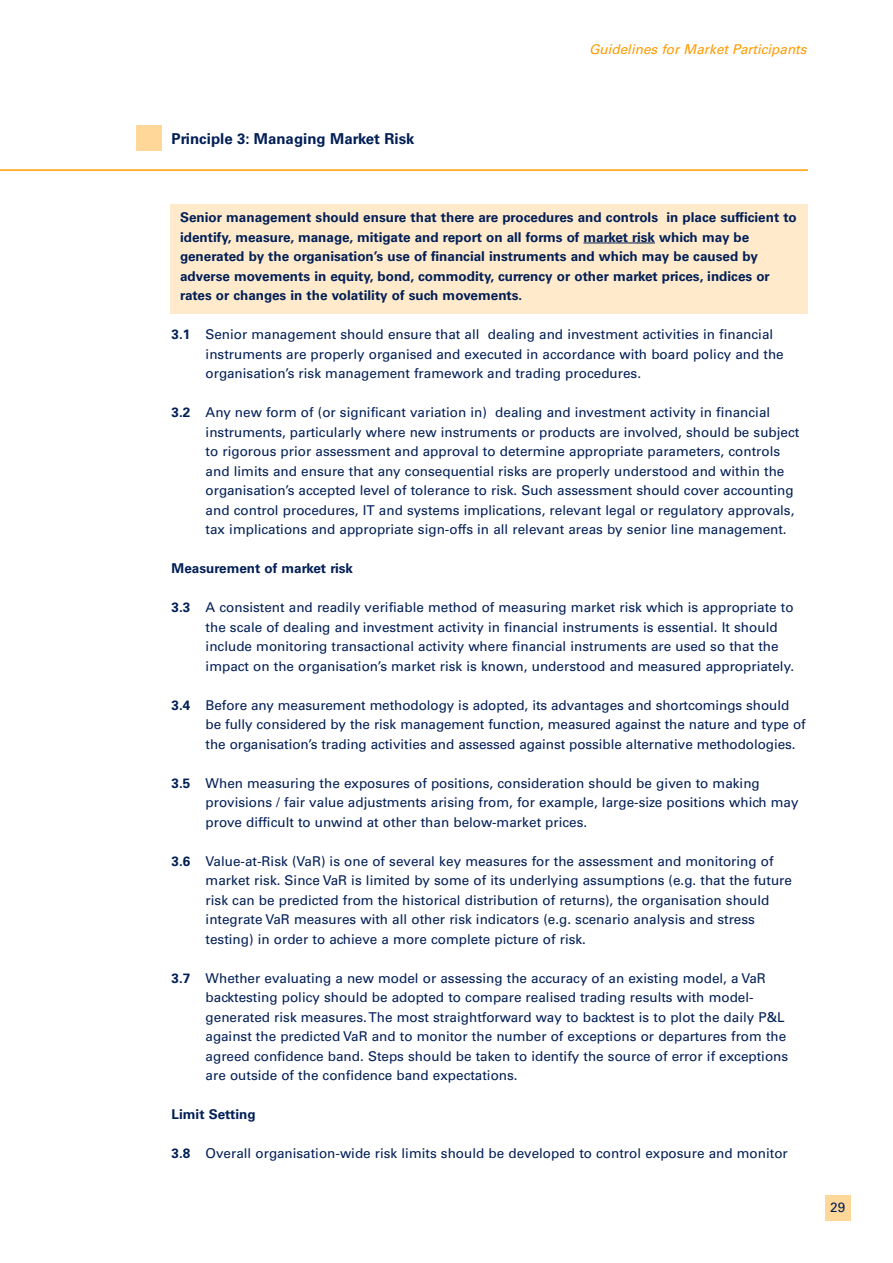
<style>
.page{position:relative;width:893px;height:1263px;background:#fff}
.page>*{position:absolute;margin:0;border:0;box-sizing:border-box;transform-origin:0 0}
.t1{font:700 15px "Univers";color:#001e56}
.t2{font:13.5px/19.5px "Univers";color:#001e56}
.t3{font:700 13.5px/19.5px "Univers";color:#001e56}
.t4{font:italic 13.5px "Univers";color:#ff9b00}
.s1{font-weight:700}
</style>
<div class="page">
<div style="left:170px;top:204px;width:638px;height:110px;background:#ffebcc"></div>
<svg style="left:583px;top:243px;width:72px;height:1px"></svg>
<hr style="left:0;top:169px;width:808px;height:2px;background:#ff9b00">
<div style="left:136px;top:125px;width:26px;height:26px;background:#ffd799"></div>
<div style="left:825px;top:1195px;width:25px;height:25px;background:#ffd799"></div>
<p class="t4" style="left:589px;top:44px;width:219px">Guidelines for Market Participants</p>
<p class="t1" style="left:172px;top:133px;width:244px">Principle 3: Managing Market Risk</p>
<p class="t3" style="left:180px;top:209px;width:618px">Senior management should ensure that there are procedures and controls in place sufficient to identify, measure, manage, mitigate and report on all forms of market risk which may be generated by the organisation’s use of financial instruments and which may be caused by adverse movements in equity, bond, commodity, currency or other market prices, indices or rates or changes in the volatility of such movements.</p>
<p class="t2" style="left:206px;top:326px;width:580px;text-indent:-34px"><span class="s1">3.1</span> Senior management should ensure that all dealing and investment activities in financial instruments are properly organised and executed in accordance with board policy and the organisation’s risk management framework and trading procedures.</p>
<p class="t2" style="left:206px;top:404px;width:595px;text-indent:-34px"><span class="s1">3.2</span> Any new form of (or significant variation in) dealing and investment activity in financial instruments, particularly where new instruments or products are involved, should be subject to rigorous prior assessment and approval to determine appropriate parameters, controls and limits and ensure that any consequential risks are properly understood and within the organisation’s accepted level of tolerance to risk. Such assessment should cover accounting and control procedures, IT and systems implications, relevant legal or regulatory approvals, tax implications and appropriate sign-offs in all relevant areas by senior line management.</p>
<p class="t3" style="left:172px;top:560px;width:183px">Measurement of market risk</p>
<p class="t2" style="left:206px;top:599px;width:590px;text-indent:-34px"><span class="s1">3.3</span> A consistent and readily verifiable method of measuring market risk which is appropriate to the scale of dealing and investment activity in financial instruments is essential. It should include monitoring transactional activity where financial instruments are used so that the impact on the organisation’s market risk is known, understood and measured appropriately.</p>
<p class="t2" style="left:206px;top:696px;width:601px;text-indent:-34px"><span class="s1">3.4</span> Before any measurement methodology is adopted, its advantages and shortcomings should be fully considered by the risk management function, measured against the nature and type of the organisation’s trading activities and assessed against possible alternative methodologies.</p>
<p class="t2" style="left:206px;top:774px;width:595px;text-indent:-34px"><span class="s1">3.5</span> When measuring the exposures of positions, consideration should be given to making provisions / fair value adjustments arising from, for example, large-size positions which may prove difficult to unwind at other than below-market prices.</p>
<p class="t2" style="left:206px;top:852px;width:588px;text-indent:-34px"><span class="s1">3.6</span> Value-at-Risk (VaR) is one of several key measures for the assessment and monitoring of market risk. Since VaR is limited by some of its underlying assumptions (e.g. that the future risk can be predicted from the historical distribution of returns), the organisation should integrate VaR measures with all other risk indicators (e.g. scenario analysis and stress testing) in order to achieve a more complete picture of risk.</p>
<p class="t2" style="left:206px;top:969px;width:584px;text-indent:-34px"><span class="s1">3.7</span> Whether evaluating a new model or assessing the accuracy of an existing model, a VaR backtesting policy should be adopted to compare realised trading results with model&shy;generated risk measures. The most straightforward way to backtest is to plot the daily P&amp;L against the predicted VaR and to monitor the number of exceptions or departures from the agreed confidence band. Steps should be taken to identify the source of error if exceptions are outside of the confidence band expectations.</p>
<p class="t3" style="left:172px;top:1106px;width:86px">Limit Setting</p>
<p class="t2" style="left:172px;top:1145px;width:618px"><span class="s1">3.8</span> Overall organisation-wide risk limits should be developed to control exposure and monitor</p>
<p class="t2" style="left:830px;top:1199px;width:17px">29</p>
</div>
